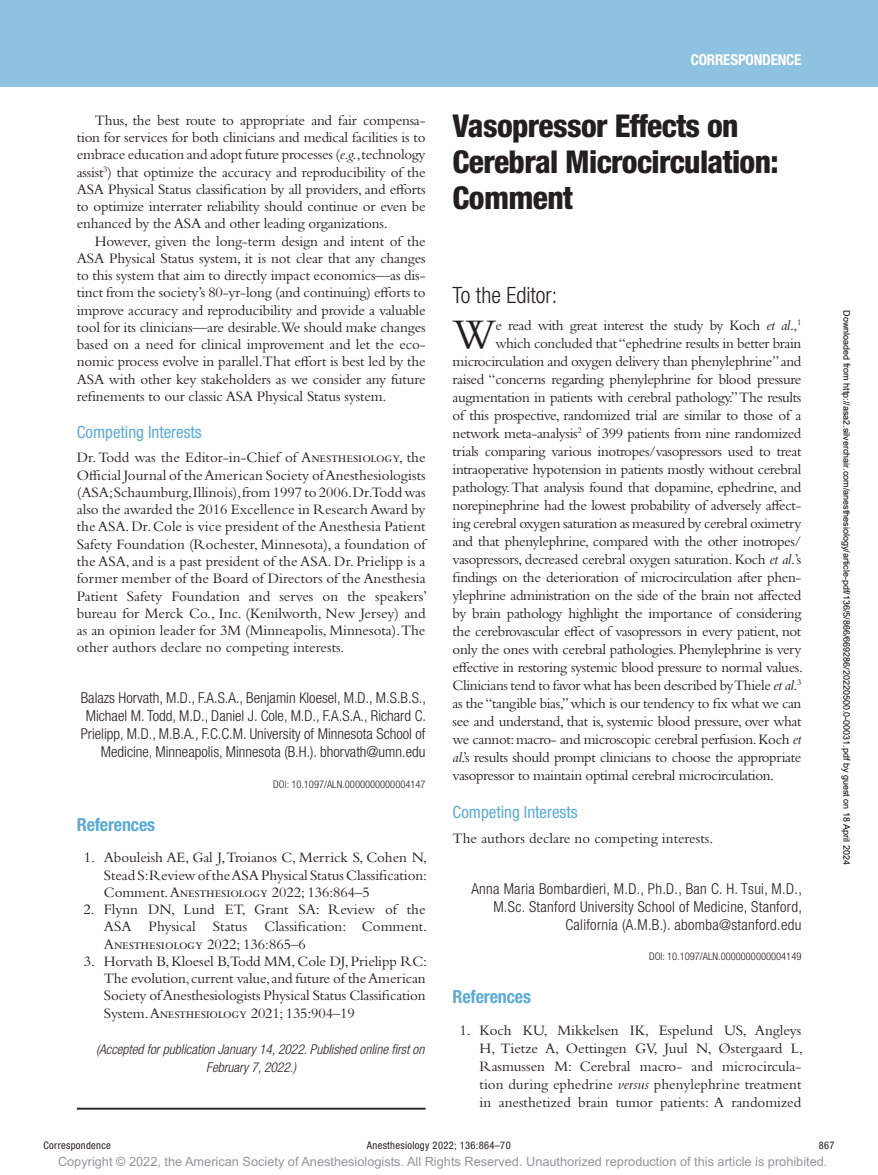
<style>
.page{position:relative;width:878px;height:1175px;background:#fff}
.page>*{position:absolute;margin:0;border:0;box-sizing:border-box;transform-origin:0 0}
.t1{font:43.95px "Bembo Std";color:#231f20}
.t2{font:800 condensed 31.5px/36px "Helvetica Neue LT Std";letter-spacing:-.02em;color:#231f20}
.t3{font:300 condensed 22.5px "Helvetica Neue LT Std";color:#231f20}
.t4{font:700 condensed 18px "Helvetica Neue LT Std";letter-spacing:-.01em;color:#5caad4}
.t5{font:condensed 16.8px "Helvetica Neue LT Std";color:#5caad4}
.t6{font:15px/17.2px "Bembo Std";letter-spacing:-.025em;color:#231f20;text-align:justify}
.t7{font:300 condensed 15px/18px "Helvetica Neue LT Std";color:#231f20;text-align:right}
.t8{font:300 condensed 15px/18px "Helvetica Neue LT Std";letter-spacing:.02em;color:#231f20;text-align:right}
.t9{font:15px "Bembo Std";color:#231f20}
.t10{font:700 condensed 15px "Helvetica Neue LT Std";letter-spacing:-.01em;color:#fff}
.t11{font:italic 300 condensed 13.5px/18px "Helvetica Neue LT Std";color:#231f20}
.t12{font:12.75px "Arial MT Std";color:#939598}
.t13{font:300 condensed 10.5px "Helvetica Neue LT Std";color:#231f20}
.t14{font:condensed 10.5px "Helvetica Neue LT Std";letter-spacing:.03em;color:#231f20}
.t15{font:9px "Arial";color:#000}
.s1{font-style:italic}
</style>
<div class="page">
<div style="left:0;top:0;width:878px;height:86px;background:#8dc3e0"></div>
<hr style="left:77px;top:1107px;width:348px;height:2px;background:#231f20">
<p class="t6" style="left:77px;top:111px;width:350px;text-indent:18px">Thus, the best route to appropriate and fair compensa&shy;tion for services for both clinicians and medical facilities is to embrace education and adopt future processes (<span class="s1">e.g.</span>, technology assist<sup>3</sup>) that optimize the accuracy and reproducibility of the ASA Physical Status classification by all providers, and efforts to optimize interrater reliability should continue or even be enhanced by the ASA and other leading organizations.</p>
<p class="t6" style="left:77px;top:232px;width:350px;text-indent:18px">However, given the long-term design and intent of the ASA Physical Status system, it is not clear that any changes to this system that aim to directly impact economics—as dis&shy;tinct from the society’s 80-yr-long (and continuing) efforts to improve accuracy and reproducibility and provide a valuable tool for its clinicians—are desirable.We should make changes based on a need for clinical improvement and let the eco&shy;nomic process evolve in parallel.That effort is best led by the ASA with other key stakeholders as we consider any future refinements to our classic ASA Physical Status system.</p>
<p class="t5" style="left:77px;top:423px;width:126px">Competing Interests</p>
<p class="t6" style="left:77px;top:449px;width:352px">Dr. Todd was the Editor-in-Chief of Anesthesiology, the Official Journal of the American Society of Anesthesiologists (ASA;Schaumburg,Illinois),from 1997 to 2006.Dr.Todd was also the awarded the 2016 Excellence in Research Award by the ASA. Dr. Cole is vice president of the Anesthesia Patient Safety Foundation (Rochester, Minnesota), a foundation of the ASA, and is a past president of the ASA. Dr. Prielipp is a former member of the Board of Directors of the Anesthesia Patient Safety Foundation and serves on the speakers’ bureau for Merck Co., Inc. (Kenilworth, New Jersey) and as an opinion leader for 3M (Minneapolis, Minnesota).The other authors declare no competing interests.</p>
<p class="t7" style="left:81px;top:689px;width:347px">Balazs Horvath, M.D., F.A.S.A., Benjamin Kloesel, M.D., M.S.B.S., Michael M. Todd, M.D., Daniel J. Cole, M.D., F.A.S.A., Richard C.<br>Prielipp, M.D., M.B.A., F.C.C.M. University of Minnesota School of Medicine, Minneapolis, Minnesota (B.H.). bhorvath@umn.edu</p>
<p class="t13" style="left:273px;top:778px;width:154px">DOI: 10.1097/ALN.0000000000004147</p>
<p class="t4" style="left:77px;top:814px;width:80px">References</p>
<p class="t6" style="left:104px;top:848px;width:325px;text-indent:-20px">1. Abouleish AE, Gal J, Troianos C, Merrick S, Cohen N, Stead S:Review of the ASA Physical Status Classification:<br>Comment. Anesthesiology 2022; 136:864–5</p>
<p class="t6" style="left:104px;top:900px;width:325px;text-indent:-20px">2. Flynn DN, Lund ET, Grant SA: Review of the ASA Physical Status Classification: Comment.<br>Anesthesiology 2022; 136:865–6</p>
<p class="t6" style="left:104px;top:952px;width:325px;text-indent:-20px">3. Horvath B, Kloesel B,Todd MM, Cole DJ, Prielipp RC:<br>The evolution, current value, and future of the American Society of Anesthesiologists Physical Status Classification System. Anesthesiology 2021; 135:904–19</p>
<p class="t11" style="left:206px;top:1040px;width:219px;text-indent:-110px">(Accepted for publication January 14, 2022. Published online first on<br>February 7, 2022.)</p>
<p class="t10" style="left:690px;top:51px;width:112px">CORRESPONDENCE</p>
<h2 class="t2" style="left:452px;top:108px;width:327px">Vasopressor Effects on<br>Cerebral Microcirculation:<br>Comment</h2>
<h3 class="t3" style="left:452px;top:282px;width:106px">To the Editor:</h3>
<h1 class="t1" style="left:452px;top:309px;width:45px">W</h1>
<p class="t6" style="left:495px;top:316px;width:307px">e read with great interest the study by Koch <span class="s1">et al</span>.,<sup>1</sup></p>
<p class="t6" style="left:495px;top:334px;width:307px">which concluded that “ephedrine results in better brain</p>
<p class="t6" style="left:452px;top:352px;width:350px">microcirculation and oxygen delivery than phenylephrine” and</p>
<p class="t6" style="left:452px;top:370px;width:350px">raised “concerns regarding phenylephrine for blood pressure</p>
<p class="t6" style="left:452px;top:388px;width:350px">augmentation in patients with cerebral pathology.” The results</p>
<p class="t6" style="left:452px;top:406px;width:350px">of this prospective, randomized trial are similar to those of a</p>
<p class="t6" style="left:452px;top:424px;width:350px">network meta-analysis<sup>2</sup> of 399 patients from nine randomized</p>
<p class="t6" style="left:452px;top:442px;width:350px">trials comparing various inotropes/vasopressors used to treat</p>
<p class="t6" style="left:452px;top:460px;width:350px">intraoperative hypotension in patients mostly without cerebral</p>
<p class="t6" style="left:452px;top:478px;width:350px">pathology. That analysis found that dopamine, ephedrine, and</p>
<p class="t6" style="left:452px;top:496px;width:350px">norepinephrine had the lowest probability of adversely affect-</p>
<p class="t6" style="left:452px;top:514px;width:350px">ing cerebral oxygen saturation as measured by cerebral oximetry</p>
<p class="t6" style="left:452px;top:532px;width:350px">and that phenylephrine, compared with the other inotropes/</p>
<p class="t6" style="left:452px;top:550px;width:350px">vasopressors, decreased cerebral oxygen saturation. Koch <span class="s1">et al.</span>’s</p>
<p class="t6" style="left:452px;top:568px;width:350px">findings on the deterioration of microcirculation after phen-</p>
<p class="t6" style="left:452px;top:586px;width:350px">ylephrine administration on the side of the brain not affected</p>
<p class="t6" style="left:452px;top:604px;width:350px">by brain pathology highlight the importance of considering</p>
<p class="t6" style="left:452px;top:622px;width:350px">the cerebrovascular effect of vasopressors in every patient, not</p>
<p class="t6" style="left:452px;top:640px;width:350px">only the ones with cerebral pathologies. Phenylephrine is very</p>
<p class="t6" style="left:452px;top:658px;width:352px">effective in restoring systemic blood pressure to normal values.</p>
<p class="t6" style="left:452px;top:676px;width:350px">Clinicians tend to favor what has been described by Thiele <span class="s1">et al</span>.<sup>3</sup></p>
<p class="t6" style="left:452px;top:694px;width:350px">as the “tangible bias,” which is our tendency to fix what we can</p>
<p class="t6" style="left:452px;top:712px;width:350px">see and understand, that is, systemic blood pressure, over what</p>
<p class="t6" style="left:452px;top:730px;width:350px">we cannot: macro- and microscopic cerebral perfusion. Koch <span class="s1">et</span></p>
<p class="t6" style="left:452px;top:748px;width:350px"><span class="s1">al</span>.’s results should prompt clinicians to choose the appropriate</p>
<p class="t6" style="left:452px;top:766px;width:323px">vasopressor to maintain optimal cerebral microcirculation.</p>
<p class="t5" style="left:452px;top:802px;width:126px">Competing Interests</p>
<p class="t9" style="left:452px;top:829px;width:262px">The authors declare no competing interests.</p>
<p class="t8" style="left:471px;top:879px;width:332px">Anna Maria Bombardieri, M.D., Ph.D., Ban C. H. Tsui, M.D.,<br>M.Sc. Stanford University School of Medicine, Stanford,<br>California (A.M.B.). abomba@stanford.edu</p>
<p class="t13" style="left:649px;top:950px;width:154px">DOI: 10.1097/ALN.0000000000004149</p>
<p class="t4" style="left:452px;top:986px;width:80px">References</p>
<p class="t6" style="left:479px;top:1021px;width:325px;line-height:18px;text-indent:-20px">1. Koch KU, Mikkelsen IK, Espelund US, Angleys H, Tietze A, Oettingen GV, Juul N, Østergaard L, Rasmussen M: Cerebral macro- and microcircula&shy;tion during ephedrine <span class="s1">versus</span> phenylephrine treatment in anesthetized brain tumor patients: A randomized</p>
<p class="t15" style="left:850px;top:310px;width:556px;rotate:90deg">Downloaded from http://asa2.silverchair.com/anesthesiology/article-pdf/136/5/866/669286/20220500.0-00031.pdf by guest on 18 April 2024</p>
<p class="t14" style="left:44px;top:1139px;width:69px">Correspondence</p>
<p class="t14" style="left:367px;top:1139px;width:145px">Anesthesiology 2022; 136:864–70</p>
<p class="t14" style="left:818px;top:1139px;width:17px">867</p>
<p class="t12" style="left:58px;top:1154px;width:771px">Copyright © 2022, the American Society of Anesthesiologists. All Rights Reserved. Unauthorized reproduction of this article is prohibited.</p>
</div>
